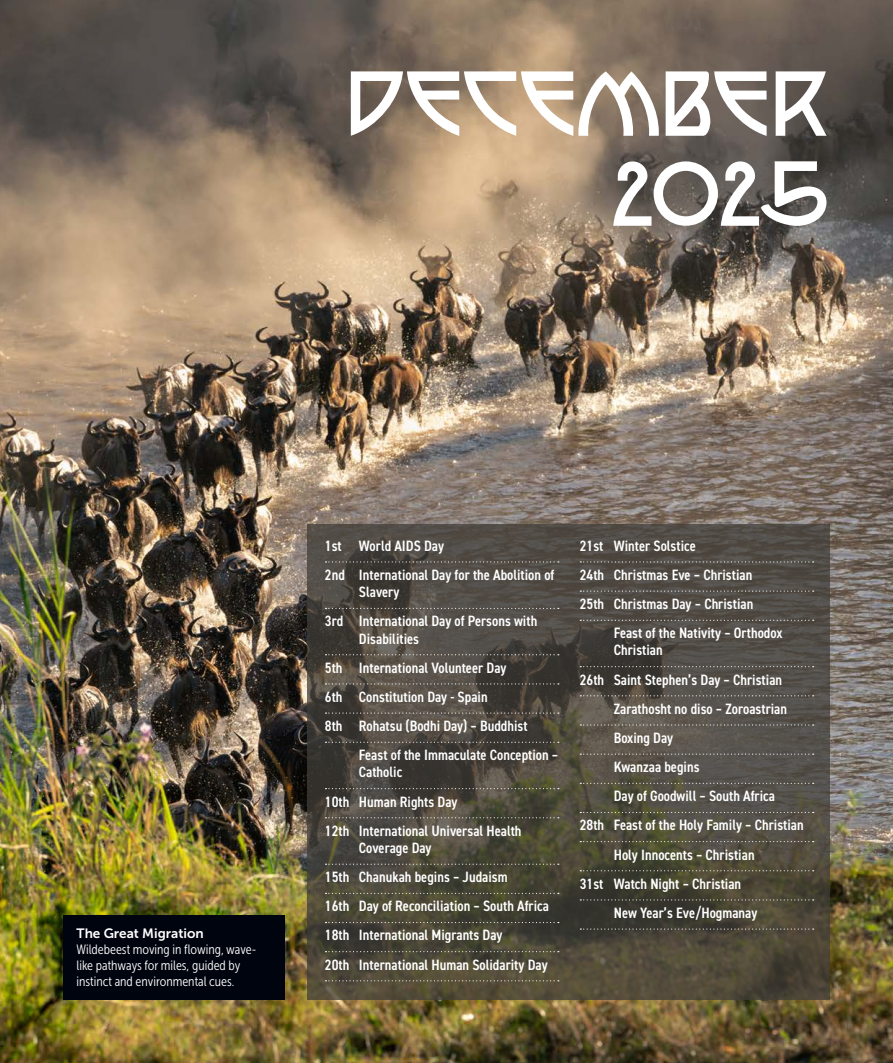
<style>
.page{position:relative;width:893px;height:1063px;background:#fff}
.page>*{position:absolute;margin:0;border:0;box-sizing:border-box;transform-origin:0 0}
.New_Month{font:90px "P22 Artsand Crafts";letter-spacing:-.015em;color:#fff}
.Cal{font:600 condensed 15px/17.2px "DIN2014";color:#fff}
.t1{font:13.5px/16.2px "Museo Sans Cond 300";color:#fff}
.Caption_heading{font:13.5px "Museo Sans 700";color:#fff}
</style>
<div class="page">
<img style="left:0;top:0;width:893px;height:1063px">
<svg style="left:307px;top:524px;width:522px;height:475px"></svg>
<div style="left:64px;top:915px;width:221px;height:84px;background:#00040f"></div>
<svg style="left:325px;top:561px;width:234px;height:2px"></svg>
<svg style="left:325px;top:608px;width:234px;height:1px"></svg>
<svg style="left:325px;top:654px;width:234px;height:1px"></svg>
<svg style="left:325px;top:683px;width:234px;height:1px"></svg>
<svg style="left:325px;top:713px;width:234px;height:1px"></svg>
<svg style="left:325px;top:742px;width:234px;height:1px"></svg>
<svg style="left:325px;top:788px;width:234px;height:1px"></svg>
<svg style="left:325px;top:817px;width:234px;height:1px"></svg>
<svg style="left:325px;top:864px;width:234px;height:1px"></svg>
<svg style="left:325px;top:893px;width:234px;height:1px"></svg>
<svg style="left:325px;top:922px;width:234px;height:1px"></svg>
<svg style="left:325px;top:951px;width:234px;height:1px"></svg>
<svg style="left:325px;top:980px;width:234px;height:1px"></svg>
<svg style="left:580px;top:561px;width:234px;height:2px"></svg>
<svg style="left:580px;top:591px;width:234px;height:1px"></svg>
<svg style="left:580px;top:620px;width:234px;height:1px"></svg>
<svg style="left:580px;top:666px;width:234px;height:1px"></svg>
<svg style="left:580px;top:695px;width:234px;height:1px"></svg>
<svg style="left:580px;top:724px;width:234px;height:2px"></svg>
<svg style="left:580px;top:754px;width:234px;height:1px"></svg>
<svg style="left:580px;top:783px;width:234px;height:1px"></svg>
<svg style="left:580px;top:812px;width:234px;height:1px"></svg>
<svg style="left:580px;top:841px;width:234px;height:1px"></svg>
<svg style="left:580px;top:870px;width:234px;height:1px"></svg>
<svg style="left:580px;top:899px;width:234px;height:1px"></svg>
<svg style="left:580px;top:929px;width:234px;height:1px"></svg>
<p class="New_Month" style="left:345px;top:42px;width:485px">DECEMBER</p>
<p class="New_Month" style="left:610px;top:132px;width:221px">2025</p>
<p class="Caption_heading" style="left:77px;top:926px;width:129px">The Great Migration</p>
<p class="t1" style="left:77px;top:941px;width:181px">Wildebeest moving in flowing, wave&shy;like pathways for miles, guided by instinct and environmental cues.</p>
<p class="Cal" style="left:325px;top:537px;width:121px">1st World AIDS Day</p>
<p class="Cal" style="left:359px;top:566px;width:197px;text-indent:-34px">2nd International Day for the Abolition of<br>Slavery</p>
<p class="Cal" style="left:359px;top:612px;width:180px;text-indent:-34px">3rd International Day of Persons with<br>Disabilities</p>
<p class="Cal" style="left:325px;top:659px;width:183px">5th International Volunteer Day</p>
<p class="Cal" style="left:325px;top:688px;width:164px">6th Constitution Day - Spain</p>
<p class="Cal" style="left:325px;top:717px;width:204px">8th Rohatsu (Bodhi Day) – Buddhist</p>
<p class="Cal" style="left:359px;top:746px;width:201px">Feast of the Immaculate Conception –<br>Catholic</p>
<p class="Cal" style="left:325px;top:792px;width:134px">10th Human Rights Day</p>
<p class="Cal" style="left:359px;top:822px;width:164px;text-indent:-34px">12th International Universal Health<br>Coverage Day</p>
<p class="Cal" style="left:325px;top:868px;width:184px">15th Chanukah begins – Judaism</p>
<p class="Cal" style="left:325px;top:897px;width:225px">16th Day of Reconciliation – South Africa</p>
<p class="Cal" style="left:325px;top:926px;width:179px">18th International Migrants Day</p>
<p class="Cal" style="left:325px;top:955px;width:224px">20th International Human Solidarity Day</p>
<p class="Cal" style="left:580px;top:537px;width:118px">21st Winter Solstice</p>
<p class="Cal" style="left:580px;top:566px;width:174px">24th Christmas Eve – Christian</p>
<p class="Cal" style="left:580px;top:595px;width:175px">25th Christmas Day – Christian</p>
<p class="Cal" style="left:614px;top:624px;width:170px">Feast of the Nativity – Orthodox<br>Christian</p>
<p class="Cal" style="left:580px;top:670px;width:204px">26th Saint Stephen’s Day – Christian</p>
<p class="Cal" style="left:614px;top:700px;width:175px">Zarathosht no diso – Zoroastrian</p>
<p class="Cal" style="left:614px;top:729px;width:61px">Boxing Day</p>
<p class="Cal" style="left:614px;top:758px;width:87px">Kwanzaa begins</p>
<p class="Cal" style="left:614px;top:787px;width:163px">Day of Goodwill – South Africa</p>
<p class="Cal" style="left:580px;top:816px;width:226px">28th Feast of the Holy Family – Christian</p>
<p class="Cal" style="left:614px;top:845px;width:142px">Holy Innocents – Christian</p>
<p class="Cal" style="left:580px;top:875px;width:163px">31st Watch Night – Christian</p>
<p class="Cal" style="left:614px;top:904px;width:145px">New Year’s Eve/Hogmanay</p>
</div>
